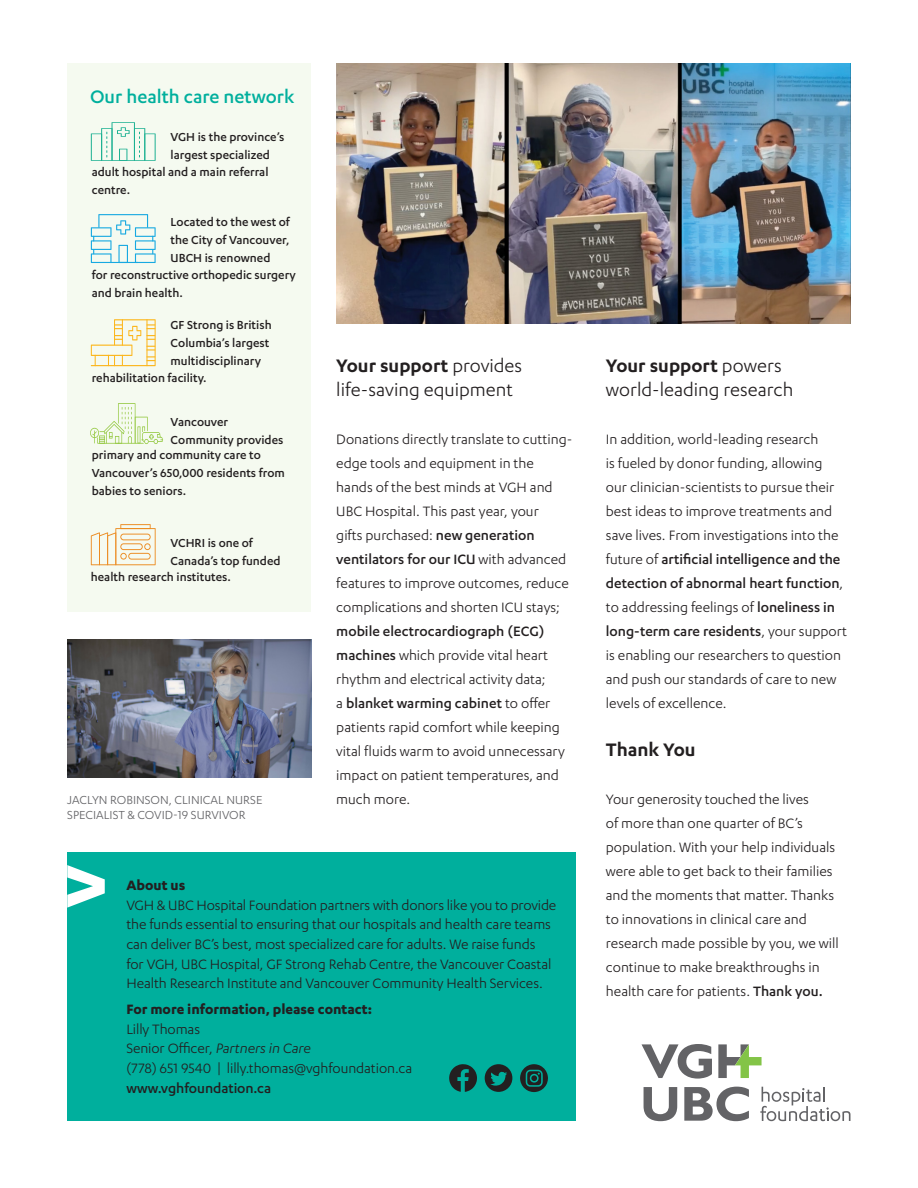
<style>
.page{position:relative;width:918px;height:1188px;background:#fff}
.page>*{position:absolute;margin:0;border:0;box-sizing:border-box;transform-origin:0 0}
.t1{font:21px/24px "Karbon";color:#231f20}
.t2{font:500 21px "Karbon";color:#00af9d}
.t3{font:600 21px "Karbon";color:#231f20}
.Boiler_Plate{font:15.75px/24px "Karbon";color:#231f20}
.t4{font:700 15.75px "Karbon";color:#231f20}
.Boiler_Plate-2{font:500 15.75px "Karbon";letter-spacing:-.005em;color:#231f20}
.t5{font:500 13.5px/18px "Karbon";color:#231f20}
.t6{font:13.5px/15px "Karbon";color:#636366}
.s1{font-weight:600}
.s2{font-weight:500}
.s3{font-style:italic}
</style>
<div class="page">
<div style="left:68px;top:63px;width:243px;height:549px;background:#f5faf0"></div>
<div style="left:68px;top:852px;width:508px;height:268px;background:#00af9d"></div>
<svg style="left:67px;top:865px;width:38px;height:43px"></svg>
<svg style="left:485px;top:1064px;width:27px;height:28px"></svg>
<svg style="left:449px;top:1064px;width:28px;height:28px"></svg>
<svg style="left:520px;top:1064px;width:28px;height:28px"></svg>
<img style="left:336px;top:63px;width:514px;height:261px">
<svg style="left:760px;top:1087px;width:90px;height:34px"></svg>
<svg style="left:642px;top:1044px;width:70px;height:35px"></svg>
<svg style="left:644px;top:1087px;width:33px;height:34px"></svg>
<svg style="left:718px;top:1044px;width:44px;height:34px"></svg>
<svg style="left:684px;top:1087px;width:65px;height:34px"></svg>
<svg style="left:91px;top:122px;width:65px;height:39px"></svg>
<svg style="left:91px;top:214px;width:65px;height:49px"></svg>
<svg style="left:91px;top:319px;width:65px;height:47px"></svg>
<svg style="left:91px;top:524px;width:65px;height:41px"></svg>
<svg style="left:90px;top:403px;width:73px;height:41px"></svg>
<img style="left:68px;top:639px;width:243px;height:139px">
<p class="t2" style="left:90px;top:85px;width:206px">Our health care network</p>
<p class="t5" style="left:171px;top:128px;width:115px">VGH is the province’s largest specialized</p>
<p class="t5" style="left:92px;top:162px;width:178px">adult hospital and a main referral centre.</p>
<p class="t5" style="left:171px;top:212px;width:121px">Located to the west of</p>
<p class="t5" style="left:171px;top:230px;width:120px">the City of Vancouver,</p>
<p class="t5" style="left:171px;top:248px;width:101px">UBCH is renowned</p>
<p class="t5" style="left:92px;top:265px;width:206px">for reconstructive orthopedic surgery</p>
<p class="t5" style="left:92px;top:283px;width:92px">and brain health.</p>
<p class="t5" style="left:171px;top:315px;width:103px">GF Strong is British</p>
<p class="t5" style="left:171px;top:333px;width:100px">Columbia’s largest</p>
<p class="t5" style="left:171px;top:351px;width:92px">multidisciplinary</p>
<p class="t5" style="left:92px;top:368px;width:116px">rehabilitation facility.</p>
<p class="t5" style="left:171px;top:412px;width:114px">Vancouver<br>Community provides</p>
<p class="t5" style="left:92px;top:446px;width:195px">primary and community care to<br>Vancouver’s 650,000 residents from babies to seniors.</p>
<p class="t5" style="left:171px;top:533px;width:112px">VCHRI is one of<br>Canada’s top funded</p>
<p class="t5" style="left:91px;top:567px;width:142px">health research institutes.</p>
<p class="t6" style="left:67px;top:792px;width:197px">JACLYN ROBINSON, CLINICAL NURSE<br>SPECIALIST &amp; COVID-19 SURVIVOR</p>
<p class="t1" style="left:336px;top:353px;width:188px"><span class="s1">Your support</span> provides life-saving equipment</p>
<p class="Boiler_Plate" style="left:336px;top:427px;width:238px">Donations directly translate to cutting&shy;edge tools and equipment in the hands of the best minds at VGH and UBC Hospital. This past year, your<br>gifts purchased: <span class="s2">new generation ventilators for our ICU</span> with advanced features to improve outcomes, reduce complications and shorten ICU stays; <span class="s2">mobile electrocardiograph (ECG) machines</span> which provide vital heart rhythm and electrical activity data;<br>a <span class="s2">blanket warming cabinet</span> to offer patients rapid comfort while keeping vital fluids warm to avoid unnecessary impact on patient temperatures, and much more.</p>
<h4 class="t4" style="left:126px;top:876px;width:61px">About us</h4>
<p class="Boiler_Plate" style="left:126px;top:895px;width:432px;line-height:19.6px">VGH &amp; UBC Hospital Foundation partners with donors like you to provide the funds essential to ensuring that our hospitals and health care teams can deliver BC’s best, most specialized care for adults. We raise funds for VGH, UBC Hospital, GF Strong Rehab Centre, the Vancouver Coastal Health Research Institute and Vancouver Community Health Services.</p>
<h4 class="t4" style="left:126px;top:1000px;width:247px">For more information, please contact:</h4>
<p class="Boiler_Plate" style="left:126px;top:1016px;width:75px">Lilly Thomas</p>
<p class="Boiler_Plate" style="left:126px;top:1036px;width:186px">Senior Officer, <span class="s3">Partners in Care</span></p>
<p class="Boiler_Plate" style="left:126px;top:1056px;width:287px">(778) 651 9540 | lilly.thomas@vghfoundation.ca</p>
<p class="Boiler_Plate-2" style="left:126px;top:1079px;width:146px">www.vghfoundation.ca</p>
<p class="t1" style="left:606px;top:353px;width:189px"><span class="s1">Your support</span> powers world-leading research</p>
<p class="Boiler_Plate" style="left:606px;top:427px;width:243px">In addition, world-leading research<br>is fueled by donor funding, allowing our clinician-scientists to pursue their best ideas to improve treatments and save lives. From investigations into the future of <span class="s2">artificial intelligence and the detection of abnormal heart function</span>, to addressing feelings of <span class="s2">loneliness in long-term care residents</span>, your support is enabling our researchers to question and push our standards of care to new levels of excellence.</p>
<p class="t3" style="left:606px;top:738px;width:91px">Thank You</p>
<p class="Boiler_Plate" style="left:606px;top:787px;width:234px">Your generosity touched the lives<br>of more than one quarter of BC’s population. With your help individuals were able to get back to their families and the moments that matter. Thanks to innovations in clinical care and research made possible by you, we will continue to make breakthroughs in health care for patients. <span class="s2">Thank you.</span></p>
</div>
